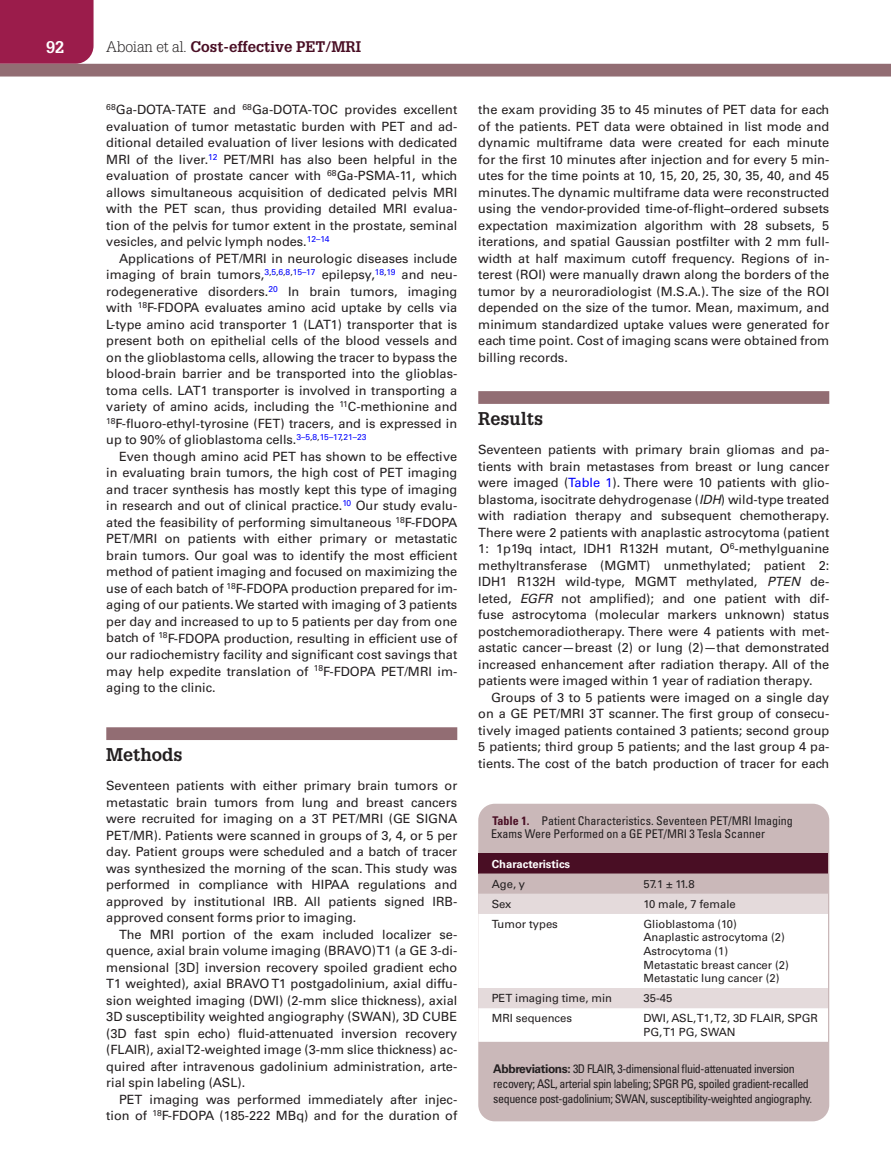
<style>
.page{position:relative;width:891px;height:1175px;background:#fff}
.page>*{position:absolute;margin:0;border:0;box-sizing:border-box;transform-origin:0 0}
.t1{font:700 18px "Glypha LT Std";color:#231f20}
.t2{font:700 16.5px "Glypha LT Std";color:#fff}
.t3{font:700 15px "Glypha LT Std";color:#490e24}
.t4{font:12.75px/16.5px "Univers LT Std";color:#231f20;text-align:justify}
.t5{font:condensed 12px/15px "Univers LT Std";letter-spacing:-.035em;color:#231f20}
.t6{font:condensed 12px/13.5px "Univers LT Std";color:#231f20}
.t7{font:11.25px/13.5px "Univers LT Std";color:#231f20}
.t8{font:700 11.25px "Univers LT Std";color:#fff}
.s1{font-weight:300;color:#231f20}
.s2{color:#00f}
.s3{font-style:italic}
.s4{font-weight:700;color:#490e24}
.s5{font-weight:700;font-stretch:normal}
</style>
<div class="page">
<div style="left:0;top:0;width:94px;height:64px;background:#9b1c4b"></div>
<div style="left:0;top:64px;width:891px;height:12px;background:#926d73"></div>
<div style="left:106px;top:727px;width:351px;height:13px;background:#926d73"></div>
<div style="left:478px;top:391px;width:351px;height:13px;background:#926d73"></div>
<div style="left:478px;top:803px;width:351px;height:318px;background:#cab8b9;border-radius:16px"></div>
<div style="left:478px;top:853px;width:350px;height:20px;background:#490e24"></div>
<svg style="left:478px;top:873px;width:350px;height:40px"></svg>
<svg style="left:478px;top:913px;width:350px;height:128px;background:#faf8f8"></svg>
<p class="t2" style="left:46px;top:37px;width:20px">92</p>
<p class="t3" style="left:106px;top:37px;width:256px"><span class="s1">Aboian et al.</span> Cost-effective PET/MRI</p>
<p class="t4" style="left:106px;top:102px;width:353px"><sup>68</sup>Ga-DOTA-TATE and <sup>68</sup>Ga-DOTA-TOC provides excellent evaluation of tumor metastatic burden with PET and ad&shy;ditional detailed evaluation of liver lesions with dedicated MRI of the liver.<sup>12</sup> PET/MRI has also been helpful in the evaluation of prostate cancer with <sup>68</sup>Ga-PSMA-11, which allows simultaneous acquisition of dedicated pelvis MRI with the PET scan, thus providing detailed MRI evalua&shy;tion of the pelvis for tumor extent in the prostate, seminal vesicles, and pelvic lymph nodes.<sup>12–14</sup></p>
<p class="t4" style="left:106px;top:250px;width:353px;text-indent:13px">Applications of PET/MRI in neurologic diseases include imaging of brain tumors,<sup>3</sup><sup>,</sup><sup>5</sup><sup>,</sup><sup>6</sup><sup>,</sup><sup>8</sup><sup>,</sup><sup>15–17</sup> epilepsy,<sup>18</sup><sup>,</sup><sup>19</sup> and neu&shy;rodegenerative disorders.<sup>20</sup> In brain tumors, imaging with <sup>18</sup>F-FDOPA evaluates amino acid uptake by cells via L-type amino acid transporter 1 (LAT1) transporter that is present both on epithelial cells of the blood vessels and on the glioblastoma cells, allowing the tracer to bypass the blood-brain barrier and be transported into the glioblas&shy;toma cells. LAT1 transporter is involved in transporting a variety of amino acids, including the <sup>11</sup>C-methionine and <sup>18</sup>F-fluoro-ethyl-tyrosine (FET) tracers, and is expressed in up to 90% of glioblastoma cells.<sup>3–5</sup><sup>,</sup><sup>8</sup><sup>,</sup><sup>15–17</sup><sup>,</sup><sup>21–23</sup></p>
<p class="t4" style="left:106px;top:448px;width:353px;text-indent:13px">Even though amino acid PET has shown to be effective in evaluating brain tumors, the high cost of PET imaging and tracer synthesis has mostly kept this type of imaging in research and out of clinical practice.<sup>10</sup> Our study evalu&shy;ated the feasibility of performing simultaneous <sup>18</sup>F-FDOPA PET/MRI on patients with either primary or metastatic brain tumors. Our goal was to identify the most efficient method of patient imaging and focused on maximizing the use of each batch of <sup>18</sup>F-FDOPA production prepared for im&shy;aging of our patients. We started with imaging of 3 patients per day and increased to up to 5 patients per day from one batch of <sup>18</sup>F-FDOPA production, resulting in efficient use of our radiochemistry facility and significant cost savings that may help expedite translation of <sup>18</sup>F-FDOPA PET/MRI im&shy;aging to the clinic.</p>
<h1 class="t1" style="left:106px;top:743px;width:78px">Methods</h1>
<p class="t4" style="left:106px;top:777px;width:353px">Seventeen patients with either primary brain tumors or metastatic brain tumors from lung and breast cancers were recruited for imaging on a 3T PET/MRI (GE SIGNA PET/MR). Patients were scanned in groups of 3, 4, or 5 per day. Patient groups were scheduled and a batch of tracer was synthesized the morning of the scan. This study was performed in compliance with HIPAA regulations and approved by institutional IRB. All patients signed IRB&shy;approved consent forms prior to imaging.</p>
<p class="t4" style="left:106px;top:926px;width:353px;text-indent:13px">The MRI portion of the exam included localizer se&shy;quence, axial brain volume imaging (BRAVO) T1 (a GE 3-di&shy;mensional [3D] inversion recovery spoiled gradient echo T1 weighted), axial BRAVO T1 postgadolinium, axial diffu&shy;sion weighted imaging (DWI) (2-mm slice thickness), axial 3D susceptibility weighted angiography (SWAN), 3D CUBE (3D fast spin echo) fluid-attenuated inversion recovery (FLAIR), axial T2-weighted image (3-mm slice thickness) ac&shy;quired after intravenous gadolinium administration, arte&shy;rial spin labeling (ASL).</p>
<p class="t4" style="left:106px;top:1091px;width:353px;text-align:right">PET imaging was performed immediately after injec&shy;tion of <sup>18</sup>F-FDOPA (185-222 MBq) and for the duration of</p>
<p class="t4" style="left:478px;top:102px;width:353px">the exam providing 35 to 45 minutes of PET data for each of the patients. PET data were obtained in list mode and dynamic multiframe data were created for each minute for the first 10 minutes after injection and for every 5 min&shy;utes for the time points at 10, 15, 20, 25, 30, 35, 40, and 45 minutes. The dynamic multiframe data were reconstructed using the vendor-provided time-of-flight–ordered subsets expectation maximization algorithm with 28 subsets, 5 iterations, and spatial Gaussian postfilter with 2 mm full&shy;width at half maximum cutoff frequency. Regions of in&shy;terest (ROI) were manually drawn along the borders of the tumor by a neuroradiologist (M.S.A.). The size of the ROI depended on the size of the tumor. Mean, maximum, and minimum standardized uptake values were generated for each time point. Cost of imaging scans were obtained from billing records.</p>
<h1 class="t1" style="left:478px;top:407px;width:66px">Results</h1>
<p class="t4" style="left:478px;top:441px;width:353px">Seventeen patients with primary brain gliomas and pa&shy;tients with brain metastases from breast or lung cancer were imaged (<span class="s2">Table 1</span>). There were 10 patients with glio&shy;blastoma, isocitrate dehydrogenase (<span class="s3">IDH</span>) wild-type treated with radiation therapy and subsequent chemotherapy.<br>There were 2 patients with anaplastic astrocytoma (patient 1: 1p19q intact, IDH1 R132H mutant, O<sup>6</sup>-methylguanine methyltransferase (MGMT) unmethylated; patient 2:<br>IDH1 R132H wild-type, MGMT methylated, <span class="s3">PTEN</span> de&shy;leted, <span class="s3">EGFR</span> not amplified); and one patient with dif&shy;fuse astrocytoma (molecular markers unknown) status postchemoradiotherapy. There were 4 patients with met&shy;astatic cancer—breast (2) or lung (2)—that demonstrated increased enhancement after radiation therapy. All of the patients were imaged within 1 year of radiation therapy.</p>
<p class="t4" style="left:478px;top:689px;width:353px;text-indent:13px">Groups of 3 to 5 patients were imaged on a single day on a GE PET/MRI 3T scanner. The first group of consecu&shy;tively imaged patients contained 3 patients; second group 5 patients; third group 5 patients; and the last group 4 pa&shy;tients. The cost of the batch production of tracer for each</p>
<p class="t6" style="left:491px;top:813px;width:303px"><span class="s4">Table 1.</span> Patient Characteristics. Seventeen PET/MRI Imaging<br>Exams Were Performed on a GE PET/MRI 3 Tesla Scanner</p>
<p class="t8" style="left:492px;top:857px;width:80px">Characteristics</p>
<p class="t7" style="left:492px;top:877px;width:35px">Age, y</p>
<p class="t7" style="left:644px;top:877px;width:53px">57.1 ± 11.8</p>
<p class="t7" style="left:492px;top:897px;width:21px">Sex</p>
<p class="t7" style="left:644px;top:897px;width:94px">10 male, 7 female</p>
<p class="t7" style="left:492px;top:917px;width:68px">Tumor types</p>
<p class="t7" style="left:644px;top:917px;width:147px">Glioblastoma (10)<br>Anaplastic astrocytoma (2)<br>Astrocytoma (1)<br>Metastatic breast cancer (2)<br>Metastatic lung cancer (2)</p>
<p class="t7" style="left:492px;top:991px;width:122px">PET imaging time, min</p>
<p class="t7" style="left:644px;top:991px;width:30px">35-45</p>
<p class="t7" style="left:492px;top:1011px;width:82px">MRI sequences</p>
<p class="t7" style="left:644px;top:1011px;width:176px">DWI, ASL, T1, T2, 3D FLAIR, SPGR<br>PG, T1 PG, SWAN</p>
<p class="t5" style="left:493px;top:1060px;width:320px"><span class="s5">Abbreviations:</span> 3D FLAIR, 3-dimensional fluid-attenuated inversion recovery; ASL, arterial spin labeling; SPGR PG, spoiled gradient-recalled sequence post-gadolinium; SWAN, susceptibility-weighted angiography.</p>
</div>
